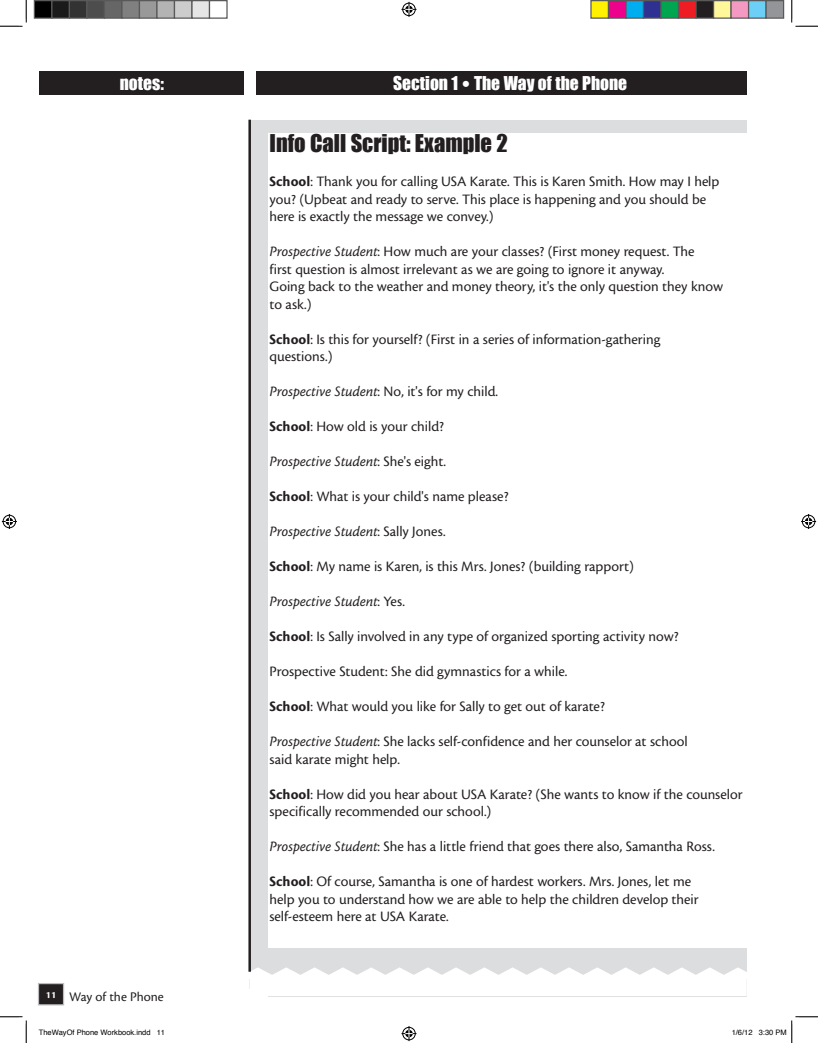
<style>
.page{position:relative;width:818px;height:1043px;background:#fff}
.page>*{position:absolute;margin:0;border:0;box-sizing:border-box;transform-origin:0 0}
.t1{font:22.5px "Impact";color:#231f20}
.t2{font:17.5px "Impact";color:#fff}
.t3{font:15px/17.5px "Cronos MM 408 12";color:#231f20}
.t4{font:15px "Cronos MM It 408 12";color:#231f20}
.t5{font:13.75px "Cronos MM 408 11";color:#231f20}
.t6{font:7.5px "Helvetica";color:#000}
.s1{font-family:"Stone Sans";font-weight:700}
.s2{font-family:"Cronos MM 700 12"}
.s3{font-family:"Cronos MM It 408 12"}
.s4{font-family:"Cronos MM 408 12"}
</style>
<div class="page">
<div style="left:249px;top:120px;width:497px;height:876px;background:#dcdddf"></div>
<svg style="left:249px;top:967px;width:497px;height:29px;background:#f9fafa"></svg>
<div style="left:268px;top:133px;width:478px;height:814px;background:#fff"></div>
<hr style="left:248px;top:120px;width:3px;height:851px;background:#231f20">
<div style="left:39px;top:71px;width:204px;height:24px;background:#231f20"></div>
<div style="left:256px;top:71px;width:490px;height:24px;background:#231f20"></div>
<div style="left:38px;top:983px;width:26px;height:21px;background:#231f20"></div>
<div style="left:38px;top:982px;width:26px;height:23px;border:1px solid #bcbdc0"></div>
<div style="left:68px;top:989px;width:199px;height:16px;background:#fff"></div>
<svg style="left:0;top:0;width:27px;height:27px"></svg>
<svg style="left:0;top:1016px;width:27px;height:26px"></svg>
<svg style="left:791px;top:0;width:27px;height:27px"></svg>
<svg style="left:401px;top:2px;width:15px;height:15px"></svg>
<svg style="left:401px;top:1026px;width:15px;height:15px"></svg>
<svg style="left:2px;top:514px;width:15px;height:15px"></svg>
<svg style="left:801px;top:514px;width:15px;height:15px"></svg>
<div style="left:34px;top:1px;width:18px;height:17px;background:#000"></div>
<div style="left:34px;top:0;width:18px;height:19px;border:1px solid #595959"></div>
<div style="left:52px;top:1px;width:17px;height:17px;background:#1a1a1a"></div>
<div style="left:51px;top:0;width:19px;height:19px;border:1px solid #595959"></div>
<div style="left:69px;top:1px;width:18px;height:17px;background:#333"></div>
<div style="left:69px;top:0;width:19px;height:19px;border:1px solid #595959"></div>
<div style="left:87px;top:1px;width:17px;height:17px;background:#4d4d4d"></div>
<div style="left:86px;top:0;width:19px;height:19px;border:1px solid #595959"></div>
<div style="left:104px;top:1px;width:18px;height:17px;background:#666"></div>
<div style="left:104px;top:0;width:18px;height:19px;border:1px solid #595959"></div>
<div style="left:122px;top:1px;width:17px;height:17px;background:#808080"></div>
<div style="left:121px;top:0;width:19px;height:19px;border:1px solid #595959"></div>
<div style="left:139px;top:1px;width:18px;height:17px;background:#999"></div>
<div style="left:139px;top:0;width:19px;height:19px;border:1px solid #595959"></div>
<div style="left:157px;top:1px;width:17px;height:17px;background:#b3b3b3"></div>
<div style="left:156px;top:0;width:19px;height:19px;border:1px solid #595959"></div>
<div style="left:174px;top:1px;width:18px;height:17px;background:#ccc"></div>
<div style="left:174px;top:0;width:18px;height:19px;border:1px solid #595959"></div>
<div style="left:192px;top:1px;width:17px;height:17px;background:#e6e6e6"></div>
<div style="left:191px;top:0;width:19px;height:19px;border:1px solid #595959"></div>
<div style="left:209px;top:0;width:19px;height:19px;border:1px solid #595959"></div>
<div style="left:591px;top:1px;width:17px;height:17px;background:#fff101"></div>
<div style="left:590px;top:0;width:19px;height:19px;border:1px solid #595959"></div>
<div style="left:608px;top:1px;width:18px;height:17px;background:#ed028c"></div>
<div style="left:608px;top:0;width:18px;height:19px;border:1px solid #595959"></div>
<div style="left:626px;top:1px;width:17px;height:17px;background:#00aeef"></div>
<div style="left:625px;top:0;width:19px;height:19px;border:1px solid #595959"></div>
<div style="left:643px;top:1px;width:18px;height:17px;background:#2e3092"></div>
<div style="left:642px;top:0;width:19px;height:19px;border:1px solid #595959"></div>
<div style="left:661px;top:1px;width:17px;height:17px;background:#00a54f"></div>
<div style="left:660px;top:0;width:19px;height:19px;border:1px solid #595959"></div>
<div style="left:678px;top:1px;width:18px;height:17px;background:#ee1d23"></div>
<div style="left:678px;top:0;width:18px;height:19px;border:1px solid #595959"></div>
<div style="left:696px;top:1px;width:17px;height:17px;background:#231f20"></div>
<div style="left:695px;top:0;width:19px;height:19px;border:1px solid #595959"></div>
<div style="left:713px;top:1px;width:18px;height:17px;background:#fff79a"></div>
<div style="left:712px;top:0;width:19px;height:19px;border:1px solid #595959"></div>
<div style="left:731px;top:1px;width:17px;height:17px;background:#f499c2"></div>
<div style="left:730px;top:0;width:19px;height:19px;border:1px solid #595959"></div>
<div style="left:748px;top:1px;width:18px;height:17px;background:#6bcff6"></div>
<div style="left:748px;top:0;width:18px;height:19px;border:1px solid #595959"></div>
<div style="left:766px;top:1px;width:17px;height:17px;background:#939598"></div>
<div style="left:765px;top:0;width:19px;height:19px;border:1px solid #595959"></div>
<svg style="left:791px;top:1016px;width:27px;height:26px"></svg>
<p class="t2" style="left:120px;top:73px;width:46px">notes:</p>
<p class="t2" style="left:393px;top:73px;width:235px">Section 1 <span class="s1">•</span> The Way of the Phone</p>
<h1 class="t1" style="left:269px;top:129px;width:240px">Info Call Script: Example 2</h1>
<p class="t3" style="left:269px;top:173px;width:451px"><span class="s2">School</span>: Thank you for calling USA Karate. This is Karen Smith. How may I help you? (Upbeat and ready to serve. This place is happening and you should be here is exactly the message we convey.)</p>
<p class="t3" style="left:269px;top:243px;width:455px"><span class="s3">Prospective Student</span>: How much are your classes? (First money request. The<br>first question is almost irrelevant as we are going to ignore it anyway.<br>Going back to the weather and money theory, it's the only question they know to ask.)</p>
<p class="t3" style="left:269px;top:330px;width:392px"><span class="s2">School</span>: Is this for yourself? (First in a series of information-gathering questions.)</p>
<p class="t3" style="left:269px;top:383px;width:230px"><span class="s3">Prospective Student</span>: No, it's for my child.</p>
<p class="t3" style="left:269px;top:418px;width:176px"><span class="s2">School</span>: How old is your child?</p>
<p class="t4" style="left:269px;top:453px;width:178px">Prospective Student<span class="s4">: She's eight.</span></p>
<p class="t3" style="left:269px;top:488px;width:240px"><span class="s2">School</span>: What is your child's name please?</p>
<p class="t4" style="left:269px;top:523px;width:178px">Prospective Student<span class="s4">: Sally Jones.</span></p>
<p class="t3" style="left:269px;top:558px;width:366px"><span class="s2">School</span>: My name is Karen, is this Mrs. Jones? (building rapport)</p>
<p class="t4" style="left:269px;top:593px;width:137px">Prospective Student<span class="s4">: Yes.</span></p>
<p class="t3" style="left:269px;top:628px;width:410px"><span class="s2">School</span>: Is Sally involved in any type of organized sporting activity now?</p>
<p class="t3" style="left:269px;top:663px;width:299px">Prospective Student: She did gymnastics for a while.</p>
<p class="t3" style="left:269px;top:698px;width:337px"><span class="s2">School</span>: What would you like for Sally to get out of karate?</p>
<p class="t3" style="left:269px;top:733px;width:419px"><span class="s3">Prospective Student</span>: She lacks self-confidence and her counselor at school said karate might help.</p>
<p class="t3" style="left:269px;top:785px;width:474px"><span class="s2">School</span>: How did you hear about USA Karate? (She wants to know if the counselor specifically recommended our school.)</p>
<p class="t3" style="left:269px;top:838px;width:447px"><span class="s3">Prospective Student</span>: She has a little friend that goes there also, Samantha Ross.</p>
<p class="t3" style="left:269px;top:873px;width:430px"><span class="s2">School</span>: Of course, Samantha is one of hardest workers. Mrs. Jones, let me help you to understand how we are able to help the children develop their self-esteem here at USA Karate.</p>
<p class="t5" style="left:46px;top:989px;width:119px"><sup>11</sup> Way of the Phone</p>
<p class="t6" style="left:39px;top:1027px;width:128px">TheWayOf Phone Workbook.indd 11</p>
<p class="t6" style="left:731px;top:1027px;width:57px">1/6/12 3:30 PM</p>
</div>
